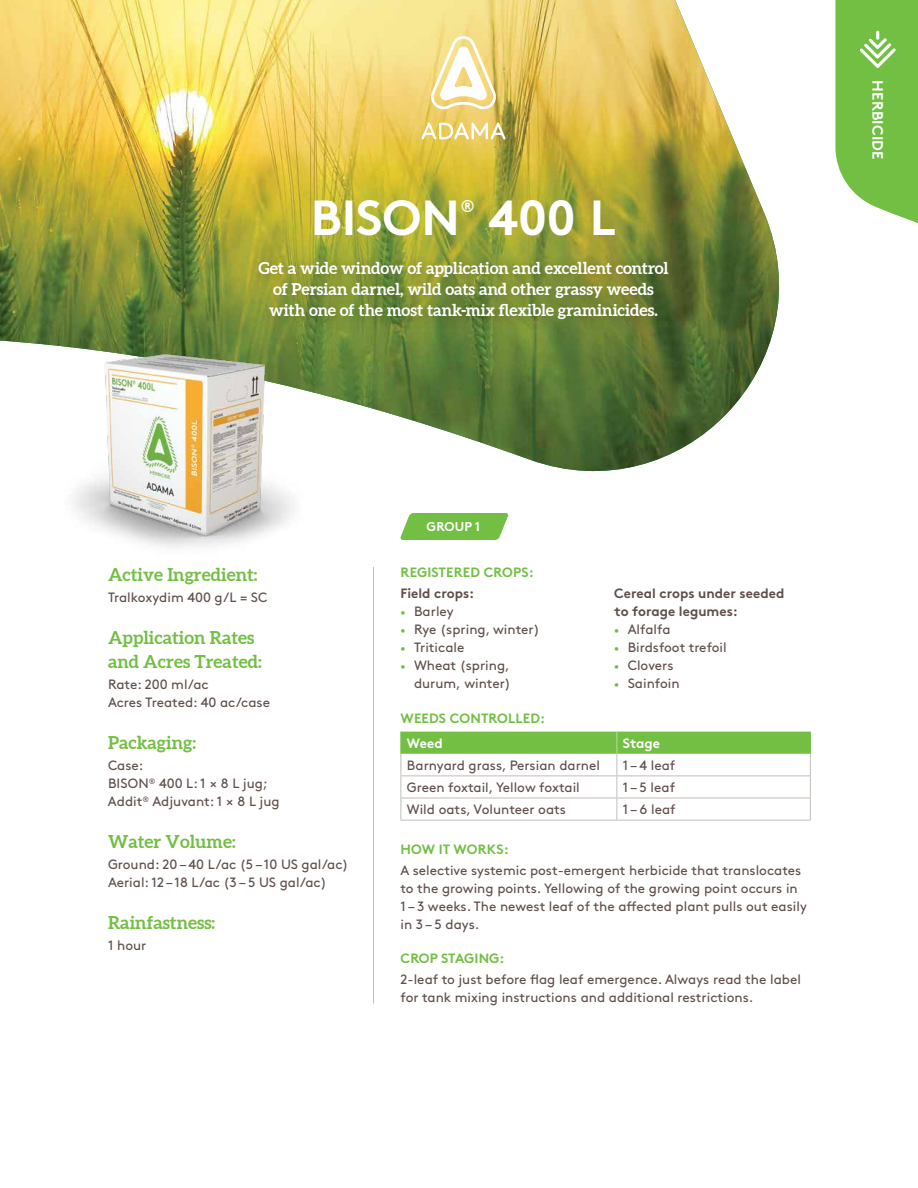
<style>
.page{position:relative;width:918px;height:1188px;background:#fff}
.page>*{position:absolute;margin:0;border:0;box-sizing:border-box;transform-origin:0 0}
.t1{font:700 49.2px "Brown Pro";letter-spacing:-.005em;color:#fff}
.t2{font:700 18px/24px "Aleo";color:#72bf44}
.t3{font:700 17.25px "Brown Pro";color:#fff}
.t4{font:700 16.5px/21px "Aleo";letter-spacing:-.005em;color:#fff;text-align:center}
.t5{font:700 15px "Brown Pro";letter-spacing:.01em;color:#fff}
.t6{font:13.5px/18px "Brown Pro";color:#5f4f4b}
.t7{font:700 13.5px "Brown Pro";letter-spacing:.01em;color:#72bf44}
.t8{font:700 13.5px/18px "Brown Pro";color:#5f4f4b}
.t9{font:700 13.5px "Brown Pro";color:#fff}
.t10{font:700 12.75px "Brown Pro";letter-spacing:.01em;color:#fff}
.s1{font-size:9px;color:#72bf44}
</style>
<div class="page">
<img style="left:0;top:0;width:780px;height:472px">
<svg style="left:430px;top:36px;width:67px;height:73px"></svg>
<svg style="left:421px;top:123px;width:85px;height:17px"></svg>
<svg style="left:835px;top:0;width:83px;height:223px;background:#81c659"></svg>
<div style="left:248px;top:252px;width:435px;height:81px;background:#000;opacity:.32"></div>
<img style="left:45px;top:315px;width:281px;height:233px">
<hr style="left:400px;top:820px;width:217px;height:1px;background:#c4bdb9">
<hr style="left:617px;top:820px;width:194px;height:1px;background:#c4bdb9">
<svg style="left:400px;top:732px;width:411px;height:88px"></svg>
<hr style="left:373px;top:567px;width:1px;height:437px;background:#c4bdb9">
<svg style="left:400px;top:513px;width:109px;height:27px;background:#7fc555"></svg>
<h1 class="t1" style="left:311px;top:178px;width:150px">BISON</h1>
<p class="t3" style="left:460px;top:192px;width:16px">®</p>
<h1 class="t1" style="left:488px;top:178px;width:129px">400 L</h1>
<p class="t4" style="left:258px;top:259px;width:412px">Get a wide window of application and excellent control of Persian darnel, wild oats and other grassy weeds with one of the most tank-mix flexible graminicides.</p>
<p class="t5" style="left:890px;top:80px;width:81px;rotate:90deg">HERBICIDE</p>
<h2 class="t2" style="left:108px;top:564px;width:151px">Active Ingredient:</h2>
<p class="t6" style="left:108px;top:588px;width:161px">Tralkoxydim 400 g/L = SC</p>
<h2 class="t2" style="left:108px;top:627px;width:155px">Application Rates and Acres Treated:</h2>
<p class="t6" style="left:108px;top:675px;width:164px">Rate: 200 ml/ac<br>Acres Treated: 40 ac/case</p>
<h2 class="t2" style="left:108px;top:732px;width:90px">Packaging:</h2>
<p class="t6" style="left:108px;top:756px;width:173px">Case:<br>BISON<sup>®</sup> 400 L: 1 × 8 L jug;<br>Addit<sup>®</sup> Adjuvant: 1 × 8 L jug</p>
<h2 class="t2" style="left:108px;top:831px;width:129px">Water Volume:</h2>
<p class="t6" style="left:108px;top:855px;width:242px">Ground: 20 – 40 L/ac (5 – 10 US gal/ac)<br>Aerial: 12 – 18 L/ac (3 – 5 US gal/ac)</p>
<h2 class="t2" style="left:108px;top:912px;width:109px">Rainfastness:</h2>
<p class="t6" style="left:108px;top:936px;width:40px">1 hour</p>
<p class="t10" style="left:427px;top:516px;width:55px">GROUP 1</p>
<p class="t7" style="left:401px;top:561px;width:135px">REGISTERED CROPS:</p>
<p class="t8" style="left:401px;top:583px;width:75px">Field crops:</p>
<p class="t6" style="left:400px;top:601px;width:55px"><span class="s1">•</span> Barley</p>
<p class="t6" style="left:400px;top:619px;width:141px"><span class="s1">•</span> Rye (spring, winter)</p>
<p class="t6" style="left:400px;top:637px;width:65px"><span class="s1">•</span> Triticale</p>
<p class="t6" style="left:400px;top:655px;width:112px;text-align:right"><span class="s1">•</span> Wheat (spring, durum, winter)</p>
<p class="t8" style="left:614px;top:583px;width:172px">Cereal crops under seeded to forage legumes:</p>
<p class="t6" style="left:614px;top:619px;width:58px"><span class="s1">•</span> Alfalfa</p>
<p class="t6" style="left:614px;top:637px;width:114px"><span class="s1">•</span> Birdsfoot trefoil</p>
<p class="t6" style="left:614px;top:655px;width:61px"><span class="s1">•</span> Clovers</p>
<p class="t6" style="left:614px;top:673px;width:67px"><span class="s1">•</span> Sainfoin</p>
<p class="t7" style="left:401px;top:707px;width:146px">WEEDS CONTROLLED:</p>
<p class="t9" style="left:407px;top:732px;width:37px">Weed</p>
<p class="t9" style="left:623px;top:732px;width:39px">Stage</p>
<p class="t6" style="left:407px;top:755px;width:195px">Barnyard grass, Persian darnel</p>
<p class="t6" style="left:623px;top:755px;width:54px">1 – 4 leaf</p>
<p class="t6" style="left:407px;top:777px;width:175px">Green foxtail, Yellow foxtail</p>
<p class="t6" style="left:623px;top:777px;width:54px">1 – 5 leaf</p>
<p class="t6" style="left:407px;top:799px;width:161px">Wild oats, Volunteer oats</p>
<p class="t6" style="left:623px;top:799px;width:54px">1 – 6 leaf</p>
<p class="t7" style="left:401px;top:838px;width:110px">HOW IT WORKS:</p>
<p class="t6" style="left:401px;top:860px;width:408px">A selective systemic post-emergent herbicide that translocates to the growing points. Yellowing of the growing point occurs in<br>1 – 3 weeks. The newest leaf of the affected plant pulls out easily in 3 – 5 days.</p>
<p class="t7" style="left:401px;top:947px;width:106px">CROP STAGING:</p>
<p class="t6" style="left:401px;top:969px;width:402px">2-leaf to just before flag leaf emergence. Always read the label for tank mixing instructions and additional restrictions.</p>
</div>
